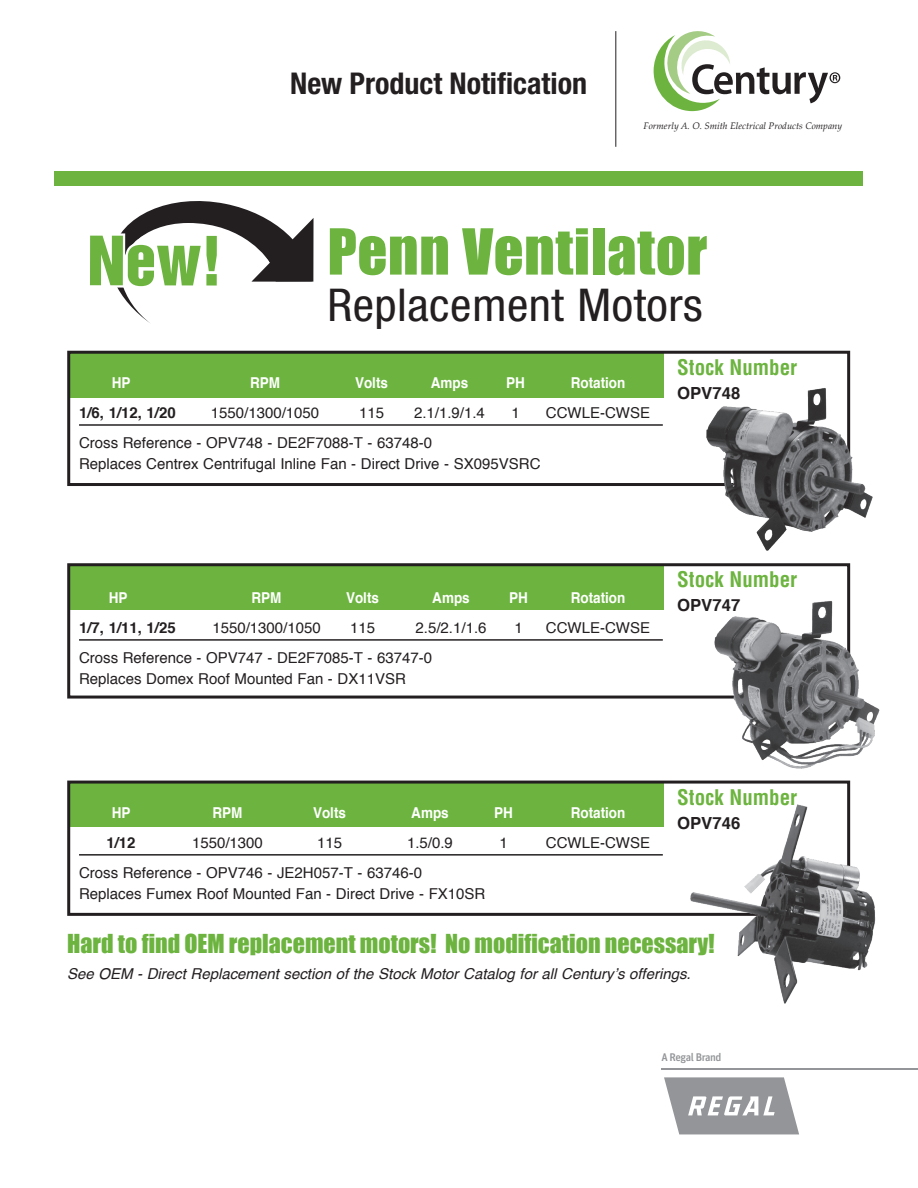
<style>
.page{position:relative;width:918px;height:1188px;background:#fff}
.page>*{position:absolute;margin:0;border:0;box-sizing:border-box;transform-origin:0 0}
.t1{font:62.1px "Helvetica Inserat";color:#6cb43f}
.t2{font:58.65px "Impact";letter-spacing:.01em;color:#6cb43f}
.t3{font:condensed 45.3px "Helvetica Neue";letter-spacing:.01em;color:#231f20;scale:1.06 1}
.t4{font:700 condensed 30px "Helvetica Neue";color:#231f20}
.t5{font:24px "Impact";color:#6cb43f}
.t6{font:700 condensed 21px "Helvetica LT Std";color:#6cb43f}
.t7{font:700 16.65px "Helvetica";color:#231f20}
.t8{font:15px/21px "Helvetica";color:#231f20}
.t9{font:italic 15px "Helvetica";color:#231f20}
.t10{font:700 15px "Helvetica";color:#fff;scale:.9 1}
.t11{font:700 15px "Helvetica";color:#231f20}
.t12{font:500 11.1px "Unit OT";letter-spacing:-.04em;color:#939598}
.t13{font:italic 9.45px "Palatino Linotype";color:#231f20}
</style>
<div class="page">
<svg style="left:111px;top:201px;width:203px;height:122px"></svg>
<div style="left:69px;top:353px;width:595px;height:44px;background:#6cb43f"></div>
<div style="left:69px;top:566px;width:595px;height:44px;background:#6cb43f"></div>
<div style="left:69px;top:783px;width:595px;height:44px;background:#6cb43f"></div>
<hr style="left:79px;top:424px;width:584px;height:2px;background:#231f20">
<hr style="left:79px;top:854px;width:584px;height:2px;background:#231f20">
<div style="left:67px;top:351px;width:783px;height:135px;border:3px solid #231f20"></div>
<div style="left:67px;top:563px;width:783px;height:136px;border:3px solid #231f20"></div>
<div style="left:67px;top:781px;width:783px;height:135px;border:3px solid #231f20"></div>
<img style="left:668px;top:360px;width:205px;height:191px">
<img style="left:701px;top:588px;width:179px;height:194px">
<hr style="left:79px;top:639px;width:584px;height:2px;background:#231f20">
<img style="left:677px;top:795px;width:199px;height:209px">
<svg style="left:653px;top:31px;width:187px;height:80px"></svg>
<div style="left:55px;top:172px;width:808px;height:14px;background:#6cb43f"></div>
<hr style="left:615px;top:31px;width:1px;height:116px;background:#231f20">
<hr style="left:662px;top:1068px;width:256px;height:2px;background:#939598">
<svg style="left:664px;top:1077px;width:135px;height:57px"></svg>
<h1 class="t1" style="left:87px;top:224px;width:136px">New!</h1>
<h3 class="t4" style="left:290px;top:66px;width:298px">New Product Notification</h3>
<p class="t13" style="left:643px;top:119px;width:200px">Formerly A. O. Smith Electrical Products Company</p>
<h2 class="t2" style="left:327px;top:206px;width:381px">Penn Ventilator</h2>
<h3 class="t3" style="left:327px;top:279px;width:355px">Replacement Motors</h3>
<p class="t10" style="left:112px;top:370px;width:22px">HP</p>
<p class="t10" style="left:250px;top:370px;width:35px">RPM</p>
<p class="t10" style="left:355px;top:370px;width:38px">Volts</p>
<p class="t10" style="left:431px;top:370px;width:43px">Amps</p>
<p class="t10" style="left:506px;top:370px;width:22px">PH</p>
<p class="t10" style="left:571px;top:370px;width:62px">Rotation</p>
<p class="t11" style="left:79px;top:400px;width:98px">1/6, 1/12, 1/20</p>
<p class="t8" style="left:211px;top:403px;width:110px">1550/1300/1050</p>
<p class="t8" style="left:359px;top:403px;width:27px">115</p>
<p class="t8" style="left:414px;top:403px;width:72px">2.1/1.9/1.4</p>
<p class="t8" style="left:511px;top:403px;width:10px">1</p>
<p class="t8" style="left:546px;top:403px;width:106px">CCWLE-CWSE</p>
<p class="t8" style="left:79px;top:433px;width:463px">Cross Reference - OPV748 - DE2F7088-T - 63748-0<br>Replaces Centrex Centrifugal Inline Fan - Direct Drive - SX095VSRC</p>
<h3 class="t6" style="left:677px;top:354px;width:122px">Stock Number</h3>
<p class="t7" style="left:677px;top:380px;width:65px">OPV748</p>
<p class="t10" style="left:109px;top:585px;width:22px">HP</p>
<p class="t10" style="left:252px;top:585px;width:35px">RPM</p>
<p class="t10" style="left:346px;top:585px;width:38px">Volts</p>
<p class="t10" style="left:432px;top:585px;width:43px">Amps</p>
<p class="t10" style="left:509px;top:585px;width:22px">PH</p>
<p class="t10" style="left:571px;top:585px;width:62px">Rotation</p>
<p class="t11" style="left:79px;top:615px;width:98px">1/7, 1/11, 1/25</p>
<p class="t8" style="left:212px;top:617px;width:110px">1550/1300/1050</p>
<p class="t8" style="left:350px;top:617px;width:27px">115</p>
<p class="t8" style="left:416px;top:617px;width:72px">2.5/2.1/1.6</p>
<p class="t8" style="left:514px;top:617px;width:10px">1</p>
<p class="t8" style="left:546px;top:617px;width:106px">CCWLE-CWSE</p>
<p class="t8" style="left:79px;top:647px;width:355px">Cross Reference - OPV747 - DE2F7085-T - 63747-0<br>Replaces Domex Roof Mounted Fan - DX11VSR</p>
<h3 class="t6" style="left:677px;top:567px;width:122px">Stock Number</h3>
<p class="t7" style="left:677px;top:592px;width:65px">OPV747</p>
<p class="t10" style="left:112px;top:800px;width:22px">HP</p>
<p class="t10" style="left:213px;top:800px;width:35px">RPM</p>
<p class="t10" style="left:313px;top:800px;width:38px">Volts</p>
<p class="t10" style="left:411px;top:800px;width:43px">Amps</p>
<p class="t10" style="left:494px;top:800px;width:22px">PH</p>
<p class="t10" style="left:571px;top:800px;width:62px">Rotation</p>
<p class="t11" style="left:106px;top:830px;width:31px">1/12</p>
<p class="t8" style="left:192px;top:832px;width:72px">1550/1300</p>
<p class="t8" style="left:317px;top:832px;width:27px">115</p>
<p class="t8" style="left:407px;top:832px;width:47px">1.5/0.9</p>
<p class="t8" style="left:499px;top:832px;width:10px">1</p>
<p class="t8" style="left:546px;top:832px;width:106px">CCWLE-CWSE</p>
<p class="t8" style="left:79px;top:862px;width:408px">Cross Reference - OPV746 - JE2H057-T - 63746-0<br>Replaces Fumex Roof Mounted Fan - Direct Drive - FX10SR</p>
<h3 class="t6" style="left:677px;top:784px;width:122px">Stock Number</h3>
<p class="t7" style="left:677px;top:810px;width:65px">OPV746</p>
<h3 class="t5" style="left:67px;top:925px;width:649px">Hard to find OEM replacement motors! No modification necessary!</h3>
<p class="t9" style="left:67px;top:962px;width:625px">See OEM - Direct Replacement section of the Stock Motor Catalog for all Century’s offerings.</p>
<p class="t12" style="left:661px;top:1050px;width:62px">A Regal Brand</p>
</div>
